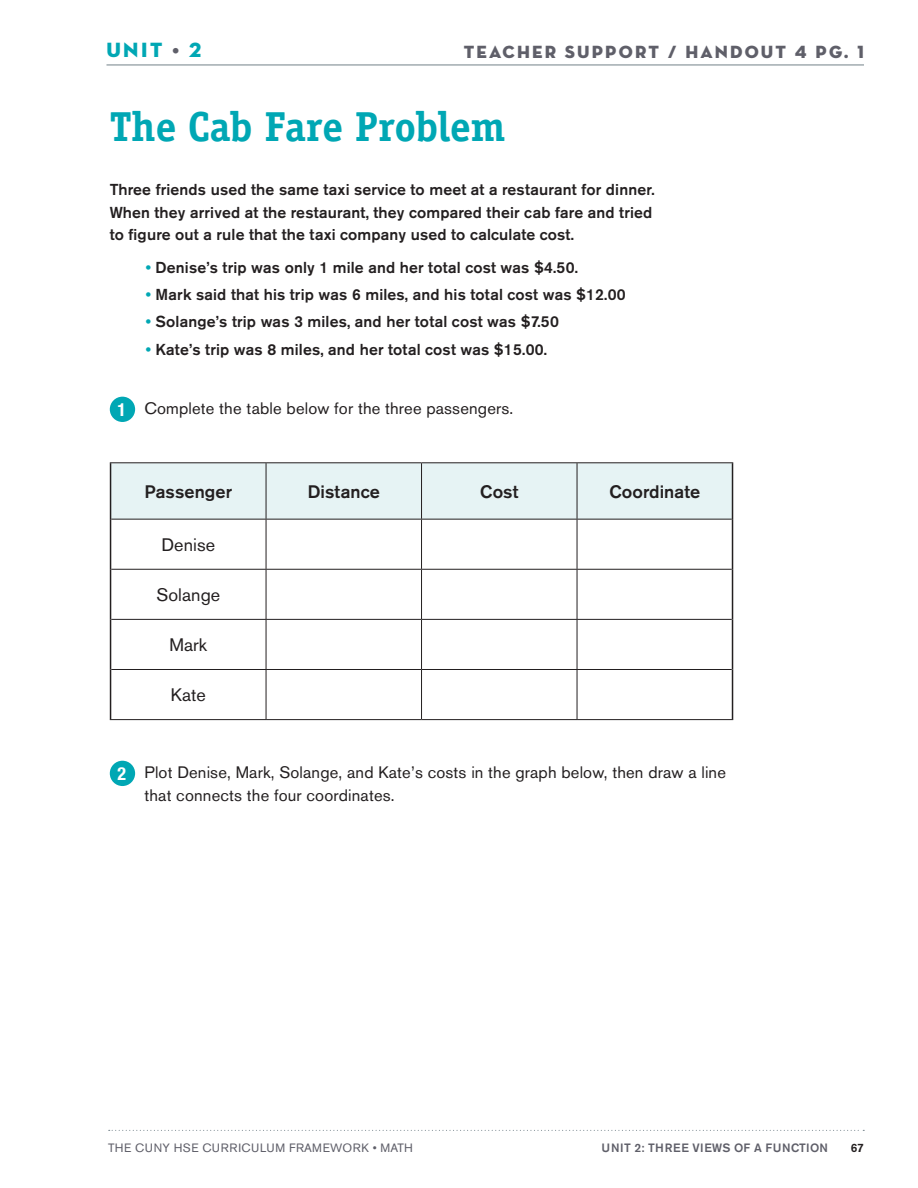
<style>
.page{position:relative;width:918px;height:1188px;background:#fff}
.page>*{position:absolute;margin:0;border:0;box-sizing:border-box;transform-origin:0 0}
.t1{font:700 42px "Officina Serif";letter-spacing:-.01em;color:#00a7b4}
.t2{font:21px "Neutraface Display Titling";color:#00a7b4}
.t3{font:500 18px "Akzidenz Grotesk BE";letter-spacing:.005em;color:#231f20}
.t4{font:18px "Neutraface Display Titling";letter-spacing:.12em;color:#5f5f69}
.t5{font:18px "Akzidenz Grotesk BE";letter-spacing:.005em;color:#231f20}
.t6{font:16.5px/22.5px "Akzidenz Grotesk BE";letter-spacing:.01em;color:#231f20}
.t7{font:500 15.75px/22.5px "Akzidenz Grotesk BE";letter-spacing:.01em;color:#231f20}
.t8{font:12px "Akzidenz Grotesk BE";letter-spacing:.04em;color:#5f5f69}
.t9{font:500 12px "Akzidenz Grotesk BE";letter-spacing:.02em;color:#5f5f69}
.t10{font:500 12px "Akzidenz Grotesk BE";color:#231f20}
.s1{color:#5f5f69}
.s2{color:#00a7b4}
.s3{font-family:"Helvetica Neue";font-weight:700;font-stretch:condensed;font-size:18px;color:#fff}
</style>
<div class="page">
<svg style="left:109px;top:1130px;width:755px;height:1px"></svg>
<hr style="left:106px;top:64px;width:758px;height:2px;background:#828f96">
<div style="left:110px;top:397px;width:25px;height:25px;background:#00a7b4;border-radius:50%"></div>
<div style="left:111px;top:463px;width:621px;height:56px;background:#e6f3f4"></div>
<hr style="left:110px;top:462px;width:156px;height:1px;background:#231f20">
<hr style="left:266px;top:462px;width:156px;height:1px;background:#231f20">
<hr style="left:266px;top:463px;width:1px;height:56px;background:#231f20">
<hr style="left:422px;top:462px;width:155px;height:1px;background:#231f20">
<hr style="left:421px;top:463px;width:1px;height:56px;background:#231f20">
<hr style="left:577px;top:462px;width:156px;height:1px;background:#231f20">
<hr style="left:577px;top:463px;width:1px;height:56px;background:#231f20">
<hr style="left:111px;top:519px;width:155px;height:1px;background:#231f20">
<hr style="left:266px;top:519px;width:156px;height:1px;background:#231f20">
<hr style="left:266px;top:520px;width:1px;height:49px;background:#231f20">
<hr style="left:422px;top:519px;width:155px;height:1px;background:#231f20">
<hr style="left:421px;top:520px;width:1px;height:49px;background:#231f20">
<hr style="left:577px;top:519px;width:155px;height:1px;background:#231f20">
<hr style="left:577px;top:520px;width:1px;height:49px;background:#231f20">
<hr style="left:111px;top:569px;width:155px;height:1px;background:#231f20">
<hr style="left:266px;top:569px;width:156px;height:1px;background:#231f20">
<hr style="left:266px;top:570px;width:1px;height:49px;background:#231f20">
<hr style="left:422px;top:569px;width:155px;height:1px;background:#231f20">
<hr style="left:421px;top:570px;width:1px;height:49px;background:#231f20">
<hr style="left:577px;top:569px;width:155px;height:1px;background:#231f20">
<hr style="left:577px;top:570px;width:1px;height:49px;background:#231f20">
<hr style="left:111px;top:619px;width:155px;height:1px;background:#231f20">
<hr style="left:266px;top:619px;width:156px;height:1px;background:#231f20">
<hr style="left:266px;top:620px;width:1px;height:49px;background:#231f20">
<hr style="left:422px;top:619px;width:155px;height:1px;background:#231f20">
<hr style="left:421px;top:620px;width:1px;height:49px;background:#231f20">
<hr style="left:577px;top:619px;width:155px;height:1px;background:#231f20">
<hr style="left:577px;top:620px;width:1px;height:49px;background:#231f20">
<hr style="left:111px;top:669px;width:155px;height:1px;background:#231f20">
<hr style="left:266px;top:669px;width:156px;height:1px;background:#231f20">
<hr style="left:266px;top:670px;width:1px;height:49px;background:#231f20">
<hr style="left:422px;top:669px;width:155px;height:1px;background:#231f20">
<hr style="left:421px;top:670px;width:1px;height:49px;background:#231f20">
<hr style="left:577px;top:669px;width:155px;height:1px;background:#231f20">
<hr style="left:577px;top:670px;width:1px;height:49px;background:#231f20">
<hr style="left:110px;top:719px;width:156px;height:1px;background:#231f20">
<hr style="left:266px;top:719px;width:156px;height:1px;background:#231f20">
<hr style="left:422px;top:719px;width:155px;height:1px;background:#231f20">
<hr style="left:577px;top:719px;width:156px;height:1px;background:#231f20">
<hr style="left:110px;top:463px;width:1px;height:56px;background:#231f20">
<hr style="left:732px;top:463px;width:1px;height:56px;background:#231f20">
<hr style="left:110px;top:519px;width:1px;height:50px;background:#231f20">
<hr style="left:732px;top:519px;width:1px;height:50px;background:#231f20">
<hr style="left:110px;top:569px;width:1px;height:50px;background:#231f20">
<hr style="left:732px;top:569px;width:1px;height:50px;background:#231f20">
<hr style="left:110px;top:619px;width:1px;height:50px;background:#231f20">
<hr style="left:732px;top:619px;width:1px;height:50px;background:#231f20">
<hr style="left:110px;top:669px;width:1px;height:50px;background:#231f20">
<hr style="left:732px;top:669px;width:1px;height:50px;background:#231f20">
<div style="left:110px;top:761px;width:25px;height:25px;background:#00a7b4;border-radius:50%"></div>
<h2 class="t2" style="left:106px;top:37px;width:96px">UNIT <span class="s1">•</span> 2</h2>
<p class="t4" style="left:464px;top:40px;width:402px">TEACHER SUPPORT / HANDOUT 4 PG. 1</p>
<h1 class="t1" style="left:110px;top:101px;width:397px">The Cab Fare Problem</h1>
<p class="t7" style="left:110px;top:179px;width:547px">Three friends used the same taxi service to meet at a restaurant for dinner.<br>When they arrived at the restaurant, they compared their cab fare and tried to figure out a rule that the taxi company used to calculate cost.</p>
<p class="t7" style="left:146px;top:256px;width:434px"><span class="s2">•</span> Denise’s trip was only 1 mile and her total cost was $4.50.</p>
<p class="t7" style="left:146px;top:283px;width:481px"><span class="s2">•</span> Mark said that his trip was 6 miles, and his total cost was $12.00</p>
<p class="t7" style="left:146px;top:311px;width:415px"><span class="s2">•</span> Solange’s trip was 3 miles, and her total cost was $7.50</p>
<p class="t7" style="left:146px;top:338px;width:403px"><span class="s2">•</span> Kate’s trip was 8 miles, and her total cost was $15.00.</p>
<p class="t6" style="left:117px;top:397px;width:397px"><span class="s3">1</span> Complete the table below for the three passengers.</p>
<p class="t3" style="left:144px;top:481px;width:89px">Passenger</p>
<p class="t3" style="left:308px;top:481px;width:74px">Distance</p>
<p class="t3" style="left:480px;top:481px;width:40px">Cost</p>
<p class="t3" style="left:609px;top:481px;width:92px">Coordinate</p>
<p class="t5" style="left:161px;top:534px;width:55px">Denise</p>
<p class="t5" style="left:156px;top:584px;width:65px">Solange</p>
<p class="t5" style="left:169px;top:634px;width:39px">Mark</p>
<p class="t5" style="left:171px;top:684px;width:37px">Kate</p>
<p class="t6" style="left:145px;top:762px;width:583px;text-indent:-27px"><span class="s3">2</span> Plot Denise, Mark, Solange, and Kate’s costs in the graph below, then draw a line that connects the four coordinates.</p>
<p class="t8" style="left:108px;top:1141px;width:306px">THE CUNY HSE CURRICULUM FRAMEWORK • MATH</p>
<p class="t9" style="left:602px;top:1140px;width:228px">UNIT 2: THREE VIEWS OF A FUNCTION</p>
<p class="t10" style="left:851px;top:1140px;width:15px">67</p>
</div>
